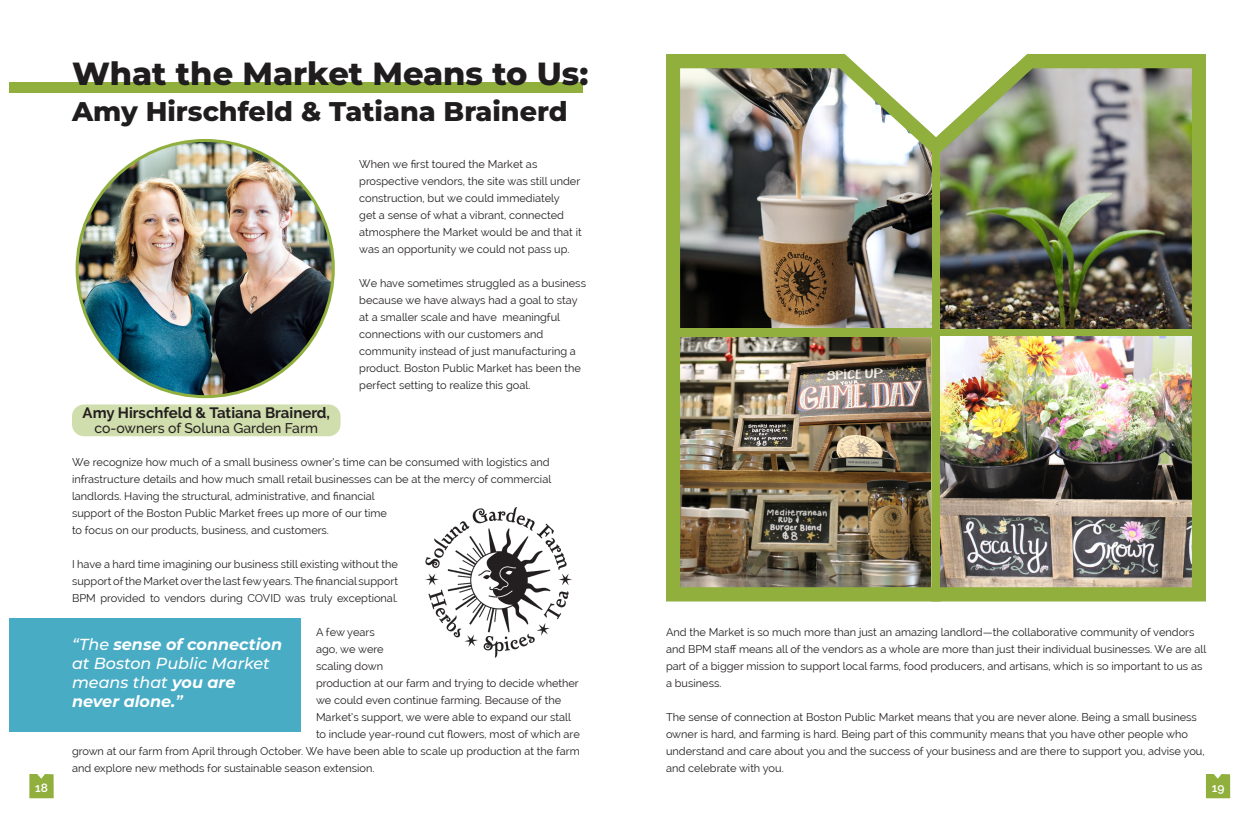
<style>
.page{position:relative;width:1260px;height:828px;background:#fff}
.page>*{position:absolute;margin:0;border:0;box-sizing:border-box;transform-origin:0 0}
.Headings{font:800 32px "Montserrat";color:#201d1e}
.Headings-2{font:800 27px "Montserrat";color:#201d1e}
.Paragraph_Style_1{font:italic 500 16px/19.2px "Montserrat";color:#fff}
.Paragraph_Style_1-2{font:italic 700 16px "Montserrat";color:#fff}
.t1{font:700 15px "Raleway";color:#231f20}
.t2{font:500 14px "Raleway";color:#231f20}
.t3{font:600 12px "Raleway";color:#fff}
.Paragraph_Style_1-3{font:11px/17px "Raleway";color:#231f20}
.s1{font-weight:700}
.s2{font-weight:600}
</style>
<div class="page">
<svg style="left:29px;top:774px;width:25px;height:24px"></svg>
<svg style="left:1206px;top:774px;width:24px;height:24px"></svg>
<img style="left:78px;top:140px;width:255px;height:257px">
<div style="left:9px;top:82px;width:573px;height:11px;background:#90af3d"></div>
<img style="left:666px;top:54px;width:540px;height:548px">
<img style="left:425px;top:507px;width:147px;height:151px">
<div style="left:72px;top:404px;width:269px;height:32px;background:#d0ddad;border-radius:12px"></div>
<div style="left:9px;top:618px;width:291px;height:114px;background:#49acc5"></div>
<p class="Headings" style="left:72px;top:52px;width:518px">What the Market Means to Us:</p>
<p class="Headings-2" style="left:72px;top:93px;width:497px">Amy Hirschfeld &amp; Tatiana Brainerd</p>
<p class="t1" style="left:83px;top:404px;width:249px">Amy Hirschfeld &amp; Tatiana Brainerd,</p>
<p class="t2" style="left:94px;top:420px;width:225px">co-owners of Soluna Garden Farm</p>
<p class="Paragraph_Style_1-3" style="left:359px;top:156px;width:224px">When we first toured the Market as prospective vendors, the site was still under construction, but we could immediately<br>get a sense of what a vibrant, connected atmosphere the Market would be and that it was an opportunity we could not pass up.</p>
<p class="Paragraph_Style_1-3" style="left:359px;top:275px;width:228px">We have sometimes struggled as a business because we have always had a goal to stay at a smaller scale and have meaningful connections with our customers and community instead of just manufacturing a product. Boston Public Market has been the perfect setting to realize this goal.</p>
<p class="Paragraph_Style_1-3" style="left:72px;top:454px;width:481px">We recognize how much of a small business owner’s time can be consumed with logistics and infrastructure details and how much small retail businesses can be at the mercy of commercial landlords. Having the structural, administrative, and financial<br>support of the Boston Public Market frees up more of our time<br>to focus on our products, business, and customers.</p>
<p class="Paragraph_Style_1-3" style="left:72px;top:556px;width:328px;text-align:justify">I have a hard time imagining our business still existing without the support of the Market over the last few years. The financial support BPM provided to vendors during COVID was truly exceptional.</p>
<p class="Paragraph_Style_1-3" style="left:316px;top:624px;width:60px">A few years</p>
<p class="Paragraph_Style_1-3" style="left:316px;top:641px;width:69px">ago, we were</p>
<p class="Paragraph_Style_1-3" style="left:316px;top:658px;width:69px">scaling down</p>
<p class="Paragraph_Style_1-3" style="left:316px;top:675px;width:264px">production at our farm and trying to decide whether</p>
<p class="Paragraph_Style_1-3" style="left:316px;top:692px;width:247px">we could even continue farming. Because of the</p>
<p class="Paragraph_Style_1-3" style="left:316px;top:709px;width:257px">Market’s support, we were able to expand our stall</p>
<p class="Paragraph_Style_1-3" style="left:316px;top:726px;width:265px">to include year-round cut flowers, most of which are</p>
<p class="Paragraph_Style_1-3" style="left:72px;top:743px;width:509px">grown at our farm from April through October. We have been able to scale up production at the farm</p>
<p class="Paragraph_Style_1-3" style="left:72px;top:760px;width:304px">and explore new methods for sustainable season extension.</p>
<p class="Paragraph_Style_1" style="left:72px;top:634px;width:212px">“The <span class="s1">sense of connection </span>at Boston Public Market</p>
<p class="Paragraph_Style_1" style="left:72px;top:673px;width:165px">means that <span class="s1">you are</span></p>
<p class="Paragraph_Style_1-2" style="left:72px;top:691px;width:112px">never alone.<span class="s2">”</span></p>
<p class="Paragraph_Style_1-3" style="left:666px;top:623px;width:542px">And the Market is so much more than just an amazing landlord—the collaborative community of vendors and BPM staff means all of the vendors as a whole are more than just their individual businesses. We are all part of a bigger mission to support local farms, food producers, and artisans, which is so important to us as a business.</p>
<p class="Paragraph_Style_1-3" style="left:666px;top:708px;width:540px">The sense of connection at Boston Public Market means that you are never alone. Being a small business owner is hard, and farming is hard. Being part of this community means that you have other people who understand and care about you and the success of your business and are there to support you, advise you, and celebrate with you.</p>
<p class="t3" style="left:35px;top:781px;width:14px">18</p>
<p class="t3" style="left:1212px;top:781px;width:14px">19</p>
</div>
